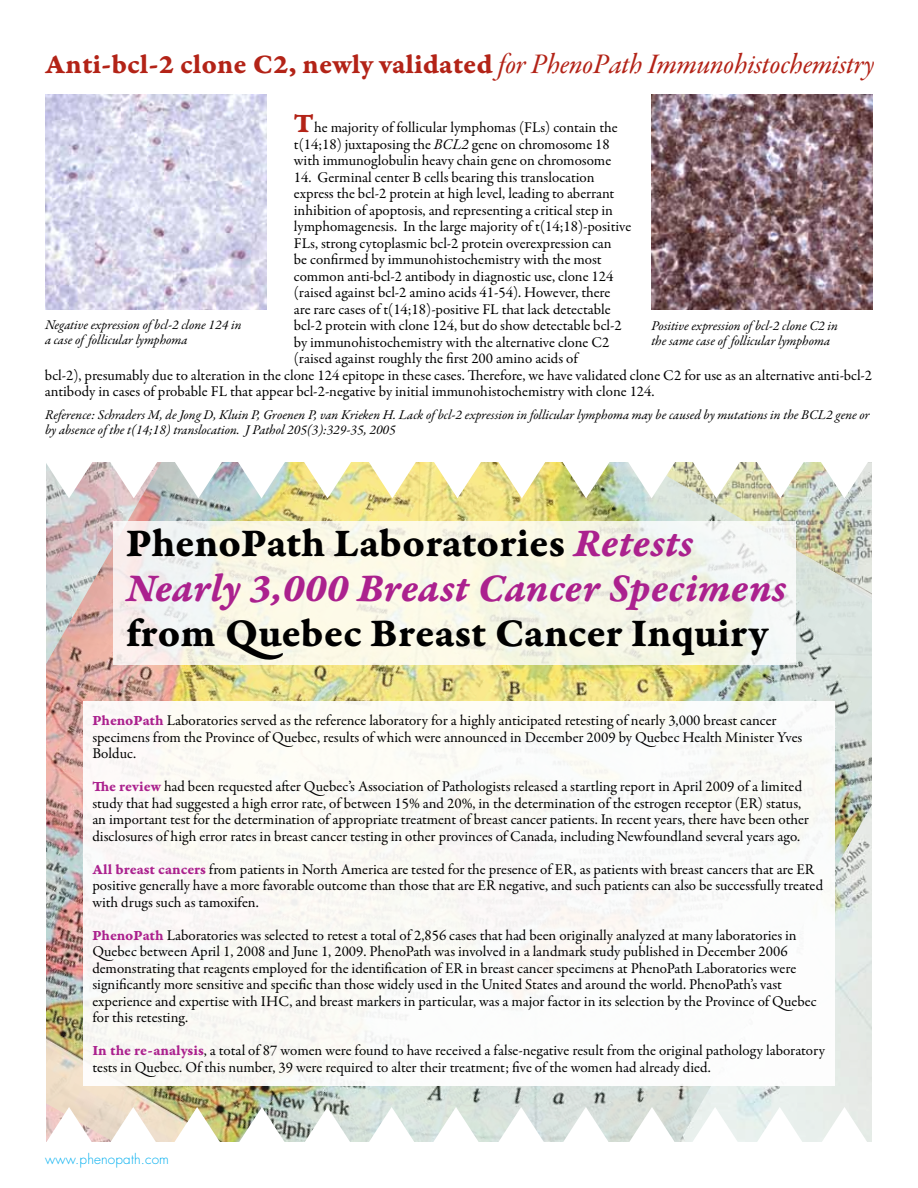
<style>
.page{position:relative;width:918px;height:1188px;background:#fff}
.page>*{position:absolute;margin:0;border:0;box-sizing:border-box;transform-origin:0 0}
.t1{font:42px "Garamond Premr Pro Bd Capt";color:#000}
.t2{font:42px "Garamond Premr Pro Bd It Capt";color:#ab218e}
.t3{font:28.5px "Garamond Premr Pro Bd Capt";color:#b32317}
.t4{font:15px/16.5px "Garamond Premr Pro";color:#000}
.t5{font:italic 13.5px/15px "Garamond Premr Pro";color:#000}
.t6{font:300 13.5px "Futura Std";letter-spacing:.015em;color:#00aeef}
.s1{font-family:"Garamond Premr Pro Med It Subh"}
.s2{font-family:"Garamond Premr Pro Bd Capt";font-size:28.5px;color:#b32317}
.s3{font-style:italic}
.s4{font-family:"Garamond Premr Pro Bd It Capt";color:#ab218e}
.s5{font-family:"Garamond Premr Pro Bd Capt";color:#ab218e}
</style>
<div class="page">
<img style="left:46px;top:498px;width:826px;height:609px">
<svg style="left:113px;top:521px;width:683px;height:144px;fill:#f7f7e7"></svg>
<div style="left:83px;top:701px;width:751px;height:385px;background:#fbfbf6"></div>
<img style="left:46px;top:462px;width:826px;height:36px">
<svg style="left:46px;top:1107px;width:826px;height:35px"></svg>
<img style="left:45px;top:95px;width:222px;height:214px">
<img style="left:652px;top:94px;width:221px;height:215px">
<h2 class="t3" style="left:45px;top:47px;width:831px">Anti-bcl-2 clone C2, newly validated <span class="s1">for PhenoPath Immunohistochemistry</span></h2>
<p class="t4" style="left:294px;top:119px;width:325px"><span class="s2">T</span>he majority of follicular lymphomas (FLs) contain the t(14;18) juxtaposing the <span class="s3">BCL2</span> gene on chromosome 18 with immunoglobulin heavy chain gene on chromosome</p>
<p class="t4" style="left:294px;top:169px;width:302px">14. Germinal center B cells bearing this translocation</p>
<p class="t4" style="left:294px;top:185px;width:322px">express the bcl-2 protein at high level, leading to aberrant</p>
<p class="t4" style="left:294px;top:202px;width:321px">inhibition of apoptosis, and representing a critical step in</p>
<p class="t4" style="left:294px;top:218px;width:339px">lymphomagenesis. In the large majority of t(14;18)-positive</p>
<p class="t4" style="left:294px;top:235px;width:319px">FLs, strong cytoplasmic bcl-2 protein overexpression can</p>
<p class="t4" style="left:294px;top:251px;width:309px">be confirmed by immunohistochemistry with the most</p>
<p class="t4" style="left:294px;top:268px;width:321px">common anti-bcl-2 antibody in diagnostic use, clone 124</p>
<p class="t4" style="left:294px;top:284px;width:318px">(raised against bcl-2 amino acids 41-54). However, there</p>
<p class="t4" style="left:294px;top:301px;width:318px">are rare cases of t(14;18)-positive FL that lack detectable</p>
<p class="t4" style="left:294px;top:317px;width:329px">bcl-2 protein with clone 124, but do show detectable bcl-2</p>
<p class="t4" style="left:294px;top:334px;width:317px">by immunohistochemistry with the alternative clone C2</p>
<p class="t4" style="left:294px;top:350px;width:286px">(raised against roughly the first 200 amino acids of</p>
<p class="t4" style="left:45px;top:367px;width:829px">bcl-2), presumably due to alteration in the clone 124 epitope in these cases. Therefore, we have validated clone C2 for use as an alternative anti-bcl-2</p>
<p class="t4" style="left:45px;top:383px;width:611px">antibody in cases of probable FL that appear bcl-2-negative by initial immunohistochemistry with clone 124.</p>
<p class="t5" style="left:45px;top:408px;width:826px">Reference: Schraders M, de Jong D, Kluin P, Groenen P, van Krieken H. Lack of bcl-2 expression in follicular lymphoma may be caused by mutations in the BCL2 gene or by absence of the t(14;18) translocation. J Pathol 205(3):329-35, 2005</p>
<p class="t5" style="left:45px;top:318px;width:198px">Negative expression of bcl-2 clone 124 in a case of follicular lymphoma</p>
<p class="t5" style="left:651px;top:319px;width:188px">Positive expression of bcl-2 clone C2 in the same case of follicular lymphoma</p>
<h1 class="t1" style="left:126px;top:518px;width:568px">PhenoPath Laboratories <span class="s4">Retests</span></h1>
<h1 class="t2" style="left:126px;top:562px;width:661px">Nearly 3,000 Breast Cancer Specimens</h1>
<h1 class="t1" style="left:126px;top:608px;width:644px">from Quebec Breast Cancer Inquiry</h1>
<p class="t4" style="left:92px;top:713px;width:712px"><span class="s5">PhenoPath</span> Laboratories served as the reference laboratory for a highly anticipated retesting of nearly 3,000 breast cancer specimens from the Province of Quebec, results of which were announced in December 2009 by Quebec Health Minister Yves<br>Bolduc.</p>
<p class="t4" style="left:92px;top:779px;width:718px"><span class="s5">The review</span> had been requested after Quebec’s Association of Pathologists released a startling report in April 2009 of a limited study that had suggested a high error rate, of between 15% and 20%, in the determination of the estrogen receptor (ER) status, an important test for the determination of appropriate treatment of breast cancer patients. In recent years, there have been other disclosures of high error rates in breast cancer testing in other provinces of Canada, including Newfoundland several years ago.</p>
<p class="t4" style="left:92px;top:861px;width:732px"><span class="s5">All breast cancers</span> from patients in North America are tested for the presence of ER, as patients with breast cancers that are ER positive generally have a more favorable outcome than those that are ER negative, and such patients can also be successfully treated with drugs such as tamoxifen.</p>
<p class="t4" style="left:92px;top:927px;width:726px"><span class="s5">PhenoPath</span> Laboratories was selected to retest a total of 2,856 cases that had been originally analyzed at many laboratories in Quebec between April 1, 2008 and June 1, 2009. PhenoPath was involved in a landmark study published in December 2006 demonstrating that reagents employed for the identification of ER in breast cancer specimens at PhenoPath Laboratories were significantly more sensitive and specific than those widely used in the United States and around the world. PhenoPath’s vast experience and expertise with IHC, and breast markers in particular, was a major factor in its selection by the Province of Quebec for this retesting.</p>
<p class="t4" style="left:92px;top:1043px;width:734px"><span class="s5">In the re-analysis</span>, a total of 87 women were found to have received a false-negative result from the original pathology laboratory tests in Quebec. Of this number, 39 were required to alter their treatment; five of the women had already died.</p>
<p class="t6" style="left:45px;top:1150px;width:126px">www.phenopath.com</p>
</div>
